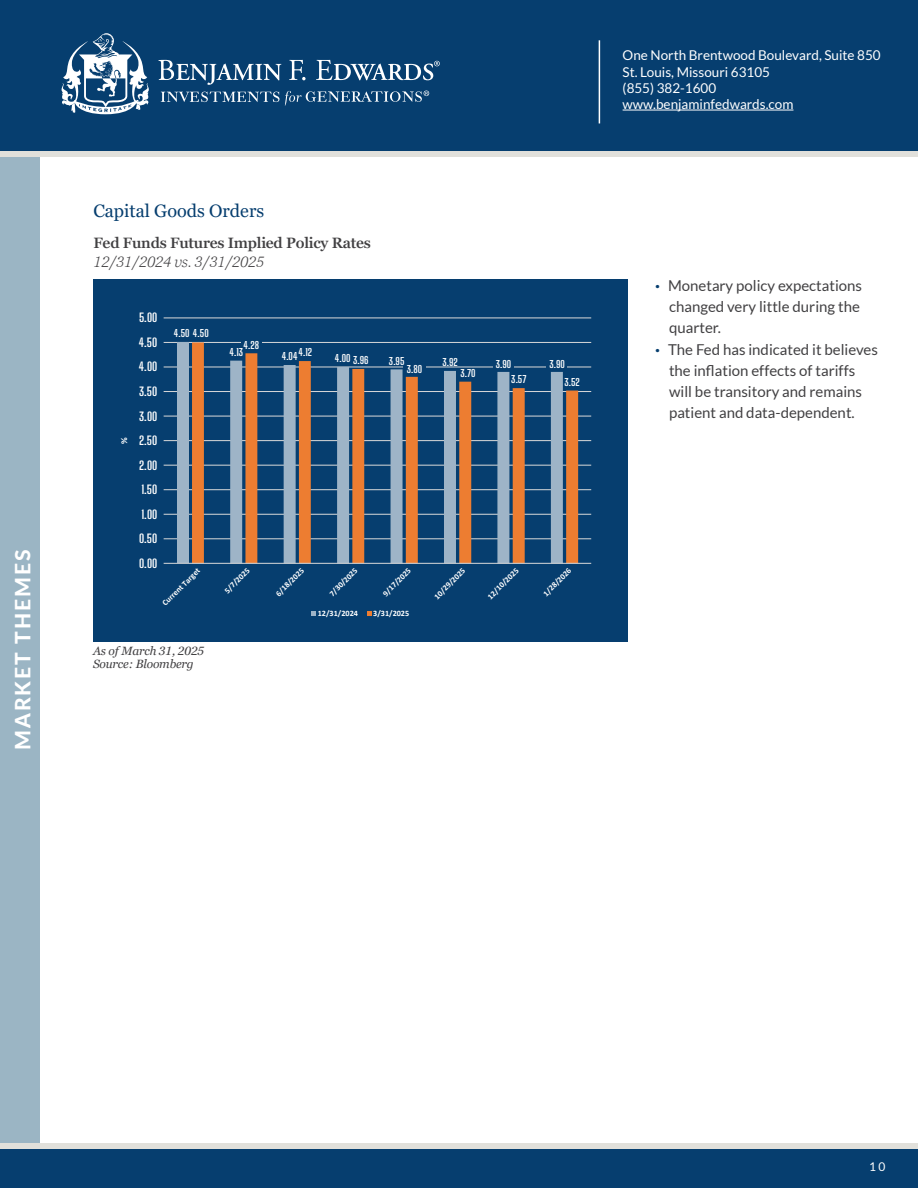
<style>
.page{position:relative;width:918px;height:1188px;background:#fff}
.page>*{position:absolute;margin:0;border:0;box-sizing:border-box;transform-origin:0 0}
.t1{font:800 21px "Lato";letter-spacing:.1em;color:#fff}
.t2{font:18px "Georgia Pro";color:#063e6f}
.t3{font:15px/21px "Lato";color:#414042}
.t4{font:600 15px "Georgia Pro";letter-spacing:-.015em;color:#414042}
.t5{font:italic 300 15px "Georgia Pro";letter-spacing:-.015em;color:#414042}
.t6{font:13.5px/16.2px "Lato";color:#fff}
.t7{font:italic 12px/13.5px "Georgia Pro";letter-spacing:-.015em;color:#414042}
.t8{font:12px "Lato";color:#fff}
.t9{font:700 11.85px "Big Shoulders Display";color:#fff}
.t10{font:700 10.05px "Big Shoulders Display";color:#fff}
.t11{font:700 9px "Calibri";color:#fff}
.t12{font:700 8.25px "Calibri";color:#fff}
.s1{font-weight:900;color:#063e6f}
</style>
<div class="page">
<div style="left:93px;top:279px;width:534px;height:362px;background:#063e6f"></div>
<hr style="left:164px;top:538px;width:427px;height:1px;background:#d9d9d9">
<hr style="left:164px;top:514px;width:427px;height:1px;background:#d9d9d9">
<hr style="left:164px;top:489px;width:427px;height:1px;background:#d9d9d9">
<hr style="left:164px;top:465px;width:427px;height:1px;background:#d9d9d9">
<hr style="left:164px;top:440px;width:427px;height:1px;background:#d9d9d9">
<hr style="left:164px;top:416px;width:427px;height:1px;background:#d9d9d9">
<hr style="left:164px;top:391px;width:427px;height:1px;background:#d9d9d9">
<hr style="left:164px;top:367px;width:427px;height:1px;background:#d9d9d9">
<hr style="left:164px;top:342px;width:427px;height:1px;background:#d9d9d9">
<hr style="left:164px;top:318px;width:427px;height:1px;background:#d9d9d9">
<div style="left:177px;top:342px;width:12px;height:221px;background:#9eb4c7"></div>
<svg style="left:192px;top:342px;width:386px;height:221px"></svg>
<hr style="left:164px;top:563px;width:427px;height:1px;background:#d9d9d9">
<svg style="left:311px;top:612px;width:5px;height:4px"></svg>
<svg style="left:367px;top:612px;width:4px;height:4px"></svg>
<hr style="left:241px;top:341px;width:20px;height:4px;background:#063e6f">
<hr style="left:403px;top:365px;width:23px;height:4px;background:#063e6f">
<hr style="left:493px;top:365px;width:20px;height:4px;background:#063e6f">
<hr style="left:546px;top:365px;width:21px;height:4px;background:#063e6f">
<div style="left:0;top:155px;width:40px;height:993px;background:#9bb5c4"></div>
<div style="left:0;top:0;width:918px;height:151px;background:#063e6f"></div>
<hr style="left:623px;top:110px;width:170px;height:1px;background:#fff">
<hr style="left:599px;top:40px;width:1px;height:83px;background:#fff">
<div style="left:0;top:1148px;width:918px;height:40px;background:#063e6f"></div>
<div style="left:0;top:1144px;width:918px;height:5px;background:#e1e0db"></div>
<div style="left:0;top:151px;width:918px;height:5px;background:#e1e0db"></div>
<svg style="left:62px;top:33px;width:87px;height:81px"></svg>
<svg style="left:161px;top:92px;width:118px;height:10px"></svg>
<svg style="left:158px;top:60px;width:123px;height:25px"></svg>
<svg style="left:289px;top:60px;width:17px;height:20px"></svg>
<svg style="left:316px;top:60px;width:124px;height:20px"></svg>
<svg style="left:285px;top:91px;width:144px;height:15px"></svg>
<h1 class="t1" style="left:7px;top:750px;width:203px;rotate:-90deg">MARKET THEMES</h1>
<p class="t2" style="left:93px;top:200px;width:172px">Capital Goods Orders</p>
<p class="t4" style="left:93px;top:234px;width:279px">Fed Funds Futures Implied Policy Rates</p>
<p class="t5" style="left:93px;top:254px;width:173px">12/31/2024 vs. 3/31/2025</p>
<p class="t11" style="left:118px;top:444px;width:8px;rotate:-90deg">%</p>
<p class="t9" style="left:139px;top:310px;width:20px">5.00</p>
<p class="t9" style="left:139px;top:334px;width:20px">4.50</p>
<p class="t9" style="left:139px;top:359px;width:20px">4.00</p>
<p class="t9" style="left:139px;top:383px;width:20px">3.50</p>
<p class="t9" style="left:139px;top:408px;width:20px">3.00</p>
<p class="t9" style="left:139px;top:432px;width:20px">2.50</p>
<p class="t9" style="left:139px;top:457px;width:20px">2.00</p>
<p class="t9" style="left:141px;top:482px;width:17px">1.50</p>
<p class="t9" style="left:142px;top:506px;width:17px">1.00</p>
<p class="t9" style="left:139px;top:531px;width:20px">0.50</p>
<p class="t10" style="left:174px;top:326px;width:36px">4.50 4.50</p>
<p class="t10" style="left:244px;top:338px;width:17px">4.28</p>
<p class="t10" style="left:229px;top:345px;width:15px">4.13</p>
<p class="t10" style="left:299px;top:346px;width:15px">4.12</p>
<p class="t10" style="left:282px;top:350px;width:17px">4.04</p>
<p class="t10" style="left:335px;top:351px;width:17px">4.00</p>
<p class="t10" style="left:389px;top:354px;width:17px">3.95</p>
<p class="t10" style="left:443px;top:355px;width:17px">3.92</p>
<p class="t10" style="left:353px;top:353px;width:17px">3.96</p>
<p class="t10" style="left:407px;top:362px;width:17px">3.80</p>
<p class="t10" style="left:460px;top:366px;width:17px">3.70</p>
<p class="t10" style="left:496px;top:357px;width:17px">3.90</p>
<p class="t10" style="left:549px;top:357px;width:17px">3.90</p>
<p class="t10" style="left:511px;top:373px;width:17px">3.57</p>
<p class="t10" style="left:564px;top:375px;width:17px">3.52</p>
<p class="t9" style="left:139px;top:555px;width:20px">0.00</p>
<p class="t12" style="left:159px;top:600px;width:51px;rotate:-45deg">Current Target</p>
<p class="t12" style="left:222px;top:588px;width:33px;rotate:-45deg">5/7/2025</p>
<p class="t12" style="left:273px;top:591px;width:38px;rotate:-45deg">6/18/2025</p>
<p class="t12" style="left:327px;top:591px;width:38px;rotate:-45deg">7/30/2025</p>
<p class="t12" style="left:380px;top:591px;width:38px;rotate:-45deg">9/17/2025</p>
<p class="t12" style="left:431px;top:594px;width:42px;rotate:-45deg">10/29/2025</p>
<p class="t12" style="left:485px;top:594px;width:42px;rotate:-45deg">12/10/2025</p>
<p class="t12" style="left:540px;top:591px;width:38px;rotate:-45deg">1/28/2026</p>
<p class="t12" style="left:318px;top:608px;width:42px">12/31/2024</p>
<p class="t12" style="left:373px;top:608px;width:38px">3/31/2025</p>
<p class="t7" style="left:93px;top:645px;width:113px">As of March 31, 2025<br>Source: Bloomberg</p>
<p class="t6" style="left:623px;top:47px;width:260px">One North Brentwood Boulevard, Suite 850<br>St. Louis, Missouri 63105<br>(855) 382-1600 www.benjaminfedwards.com</p>
<p class="t3" style="left:669px;top:275px;width:194px;text-indent:-14px"><span class="s1">·</span> Monetary policy expectations changed very little during the quarter.</p>
<p class="t3" style="left:669px;top:339px;width:210px;text-indent:-14px"><span class="s1">·</span> The Fed has indicated it believes the inflation effects of tariffs will be transitory and remains patient and data-dependent.</p>
<p class="t8" style="left:869px;top:1160px;width:18px">10</p>
</div>
